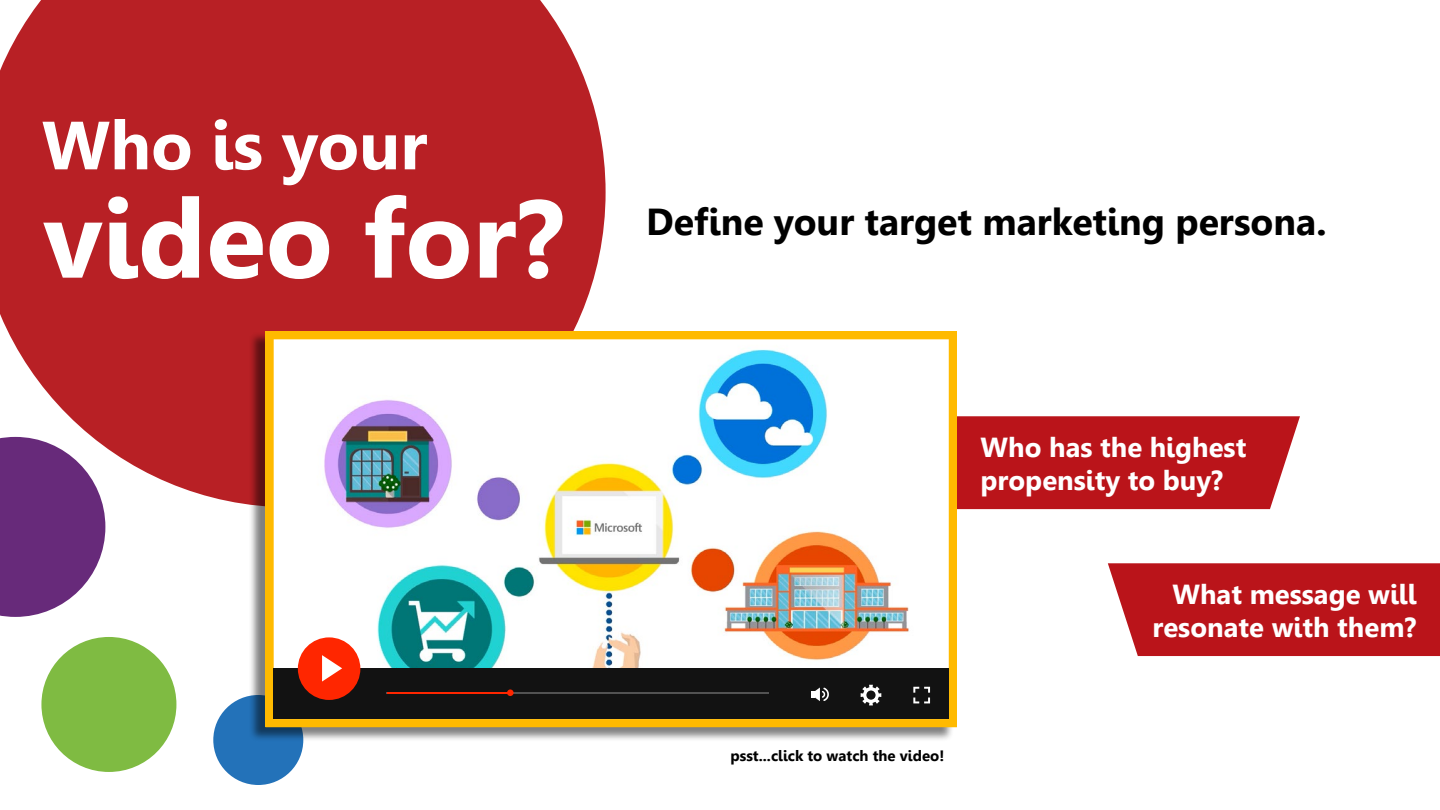
<style>
.page{position:relative;width:1440px;height:810px;background:#fff}
.page>*{position:absolute;margin:0;border:0;box-sizing:border-box;transform-origin:0 0}
.t1{font:700 37.5px "Leelawadee";color:#000}
.t2{font:700 27.5px/33px "Leelawadee";color:#fff}
.t3{font:700 15px "Leelawadee";color:#000}
</style>
<div class="page">
<div style="left:41px;top:637px;width:135px;height:135px;background:#7fbb42;border-radius:50%"></div>
<div style="left:213px;top:695px;width:90px;height:90px;background:#2372b9;border-radius:50%"></div>
<svg style="left:0;top:507px;width:105px;height:110px;background:#7d498d"></svg>
<svg style="left:0;top:0;width:606px;height:507px;background:#bb333a"></svg>
<div style="left:1108px;top:563px;width:332px;height:93px;background:#ba141a"></div>
<div style="left:957px;top:416px;width:343px;height:93px;background:#ba141a"></div>
<div style="left:249px;top:331px;width:705px;height:411px;background:#000;opacity:.5"></div>
<svg style="left:265px;top:331px;width:692px;height:396px"></svg>
<div style="left:274px;top:668px;width:675px;height:51px;background:#121212"></div>
<div style="left:298px;top:637px;width:62px;height:63px;background:#ff2600;border-radius:50%"></div>
<svg style="left:322px;top:655px;width:20px;height:27px"></svg>
<hr style="left:387px;top:692px;width:382px;height:2px;background:#525252">
<hr style="left:387px;top:692px;width:123px;height:2px;background:#ff2600">
<div style="left:507px;top:689px;width:7px;height:7px;background:#ff2600;border-radius:50%"></div>
<svg style="left:812px;top:687px;width:17px;height:14px"></svg>
<svg style="left:913px;top:687px;width:17px;height:16px"></svg>
<svg style="left:861px;top:685px;width:20px;height:20px"></svg>
<svg style="left:42px;top:119px;width:105px;height:50px"></svg>
<svg style="left:154px;top:135px;width:36px;height:35px"></svg>
<svg style="left:215px;top:119px;width:46px;height:51px"></svg>
<svg style="left:282px;top:135px;width:75px;height:50px"></svg>
<svg style="left:363px;top:135px;width:33px;height:35px"></svg>
<svg style="left:405px;top:135px;width:22px;height:34px"></svg>
<svg style="left:43px;top:196px;width:156px;height:83px"></svg>
<svg style="left:210px;top:221px;width:53px;height:58px"></svg>
<svg style="left:270px;top:221px;width:59px;height:58px"></svg>
<svg style="left:366px;top:195px;width:103px;height:84px"></svg>
<svg style="left:480px;top:199px;width:83px;height:80px"></svg>
<h1 class="t1" style="left:646px;top:200px;width:682px">Define your target marketing persona.</h1>
<p class="t2" style="left:981px;top:431px;width:267px">Who has the highest propensity to buy?</p>
<p class="t3" style="left:730px;top:747px;width:215px">psst...click to watch the video!</p>
<p class="t2" style="left:1153px;top:578px;width:265px;text-align:right">What message will resonate with them?</p>
</div>
